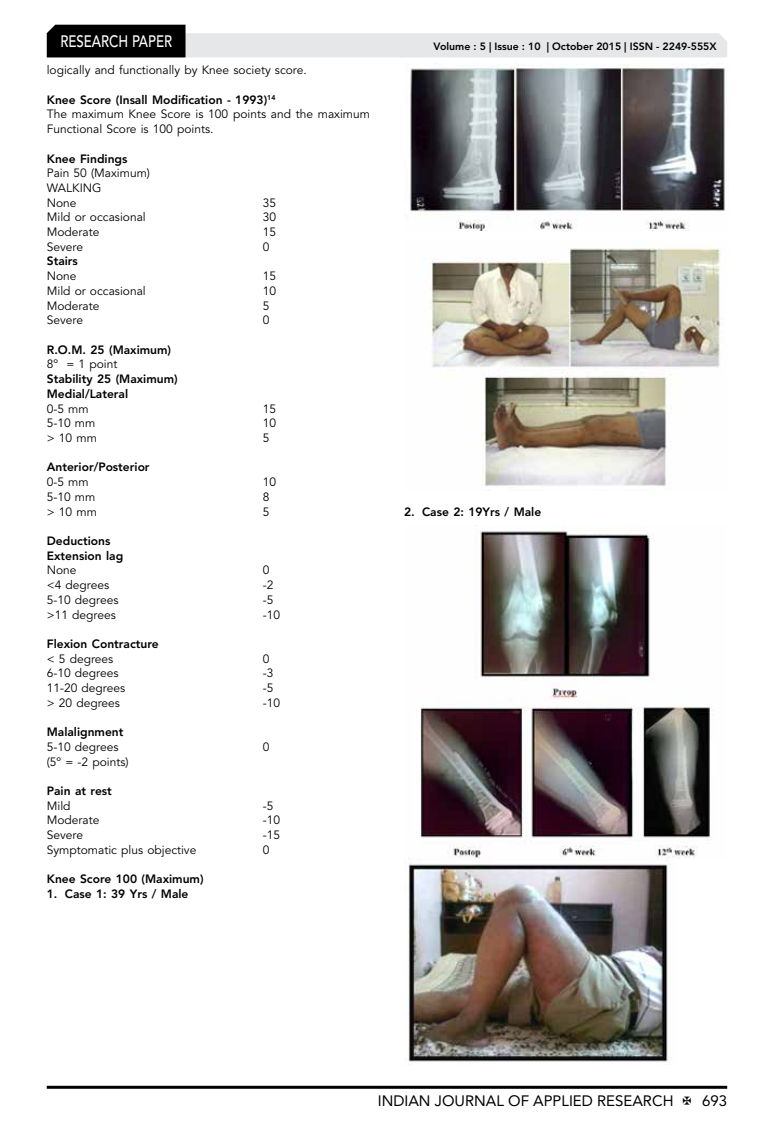
<style>
.page{position:relative;width:774px;height:1136px;background:#fff}
.page>*{position:absolute;margin:0;border:0;box-sizing:border-box;transform-origin:0 0}
.t1{font:500 16.5px "Avenir LT Std";color:#fff;scale:.8 1}
.t2{font:15px "Avenir LT Std";color:#000}
.t3{font:12px/14.7px "Avenir LT Std";color:#000}
.t4{font:800 12px/14.7px "Avenir LT Std";color:#000}
.t5{font:800 10.5px "Avenir LT Std";color:#000}
.s1{font-weight:800}
</style>
<div class="page">
<hr style="left:47px;top:1085px;width:680px;height:3px;background:#000">
<svg style="left:47px;top:25px;width:680px;height:32px"></svg>
<img style="left:410px;top:64px;width:315px;height:166px">
<img style="left:429px;top:247px;width:292px;height:239px">
<img style="left:420px;top:525px;width:294px;height:333px">
<img style="left:405px;top:858px;width:265px;height:205px">
<h1 class="t1" style="left:60px;top:32px;width:139px">RESEARCH PAPER</h1>
<p class="t3" style="left:47px;top:63px;width:261px">logically and functionally by Knee society score.</p>
<p class="t3" style="left:47px;top:92px;width:325px"><span class="s1">Knee Score (Insall Modification - 1993)</span><sup>14<br></sup>The maximum Knee Score is 100 points and the maximum<br>Functional Score is 100 points.</p>
<p class="t4" style="left:47px;top:151px;width:82px">Knee Findings</p>
<p class="t3" style="left:47px;top:166px;width:105px">Pain 50 (Maximum)<br>WALKING<br>None</p>
<p class="t3" style="left:263px;top:195px;width:15px">35</p>
<p class="t3" style="left:47px;top:210px;width:101px">Mild or occasional</p>
<p class="t3" style="left:263px;top:210px;width:15px">30</p>
<p class="t3" style="left:47px;top:225px;width:54px">Moderate</p>
<p class="t3" style="left:263px;top:225px;width:15px">15</p>
<p class="t3" style="left:47px;top:239px;width:38px">Severe</p>
<p class="t3" style="left:263px;top:239px;width:8px">0</p>
<p class="t4" style="left:47px;top:254px;width:33px">Stairs</p>
<p class="t3" style="left:47px;top:269px;width:31px">None</p>
<p class="t3" style="left:263px;top:269px;width:15px">15</p>
<p class="t3" style="left:47px;top:284px;width:101px">Mild or occasional</p>
<p class="t3" style="left:263px;top:284px;width:15px">10</p>
<p class="t3" style="left:47px;top:298px;width:54px">Moderate</p>
<p class="t3" style="left:263px;top:298px;width:8px">5</p>
<p class="t3" style="left:47px;top:313px;width:38px">Severe</p>
<p class="t3" style="left:263px;top:313px;width:8px">0</p>
<p class="t4" style="left:47px;top:342px;width:126px">R.O.M. 25 (Maximum)</p>
<p class="t3" style="left:47px;top:357px;width:72px">8º = 1 point</p>
<p class="t4" style="left:47px;top:371px;width:132px">Stability 25 (Maximum)<br>Medial/Lateral</p>
<p class="t3" style="left:47px;top:401px;width:43px">0-5 mm</p>
<p class="t3" style="left:263px;top:401px;width:15px">15</p>
<p class="t3" style="left:47px;top:416px;width:50px">5-10 mm</p>
<p class="t3" style="left:263px;top:416px;width:15px">10</p>
<p class="t3" style="left:47px;top:431px;width:52px">&gt; 10 mm</p>
<p class="t3" style="left:263px;top:431px;width:8px">5</p>
<p class="t4" style="left:47px;top:460px;width:104px">Anterior/Posterior</p>
<p class="t3" style="left:47px;top:475px;width:43px">0-5 mm</p>
<p class="t3" style="left:263px;top:475px;width:15px">10</p>
<p class="t3" style="left:47px;top:489px;width:50px">5-10 mm</p>
<p class="t3" style="left:263px;top:489px;width:8px">8</p>
<p class="t3" style="left:47px;top:504px;width:52px">&gt; 10 mm</p>
<p class="t3" style="left:263px;top:504px;width:8px">5</p>
<p class="t4" style="left:47px;top:533px;width:78px">Deductions<br>Extension lag</p>
<p class="t3" style="left:47px;top:563px;width:31px">None</p>
<p class="t3" style="left:263px;top:563px;width:8px">0</p>
<p class="t3" style="left:47px;top:578px;width:64px">&lt;4 degrees</p>
<p class="t3" style="left:263px;top:578px;width:12px">-2</p>
<p class="t3" style="left:47px;top:592px;width:73px">5-10 degrees</p>
<p class="t3" style="left:263px;top:592px;width:12px">-5</p>
<p class="t3" style="left:47px;top:607px;width:71px">&gt;11 degrees</p>
<p class="t3" style="left:263px;top:607px;width:19px">-10</p>
<p class="t4" style="left:47px;top:636px;width:113px">Flexion Contracture</p>
<p class="t3" style="left:47px;top:651px;width:68px">&lt; 5 degrees</p>
<p class="t3" style="left:263px;top:651px;width:8px">0</p>
<p class="t3" style="left:47px;top:666px;width:73px">6-10 degrees</p>
<p class="t3" style="left:263px;top:666px;width:12px">-3</p>
<p class="t3" style="left:47px;top:680px;width:80px">11-20 degrees</p>
<p class="t3" style="left:263px;top:680px;width:12px">-5</p>
<p class="t3" style="left:47px;top:695px;width:75px">&gt; 20 degrees</p>
<p class="t3" style="left:263px;top:695px;width:19px">-10</p>
<p class="t4" style="left:47px;top:724px;width:78px">Malalignment</p>
<p class="t3" style="left:47px;top:739px;width:73px">5-10 degrees</p>
<p class="t3" style="left:263px;top:739px;width:8px">0</p>
<p class="t3" style="left:47px;top:754px;width:83px">(5º = -2 points)</p>
<p class="t4" style="left:47px;top:783px;width:67px">Pain at rest</p>
<p class="t3" style="left:47px;top:798px;width:25px">Mild</p>
<p class="t3" style="left:263px;top:798px;width:12px">-5</p>
<p class="t3" style="left:47px;top:813px;width:54px">Moderate</p>
<p class="t3" style="left:263px;top:813px;width:19px">-10</p>
<p class="t3" style="left:47px;top:827px;width:38px">Severe</p>
<p class="t3" style="left:263px;top:827px;width:19px">-15</p>
<p class="t3" style="left:47px;top:842px;width:151px">Symptomatic plus objective</p>
<p class="t3" style="left:263px;top:842px;width:8px">0</p>
<p class="t4" style="left:47px;top:871px;width:158px">Knee Score 100 (Maximum)</p>
<p class="t4" style="left:47px;top:886px;width:143px">1. Case 1: 39 Yrs / Male</p>
<p class="t5" style="left:434px;top:41px;width:284px">Volume : 5 | Issue : 10 | October 2015 | ISSN - 2249-555X</p>
<p class="t4" style="left:404px;top:504px;width:139px">2. Case 2: 19Yrs / Male</p>
<p class="t2" style="left:378px;top:1091px;width:297px">INDIAN JOURNAL OF APPLIED RESEARCH</p>
<p class="t2" style="left:702px;top:1091px;width:27px">693</p>
</div>
